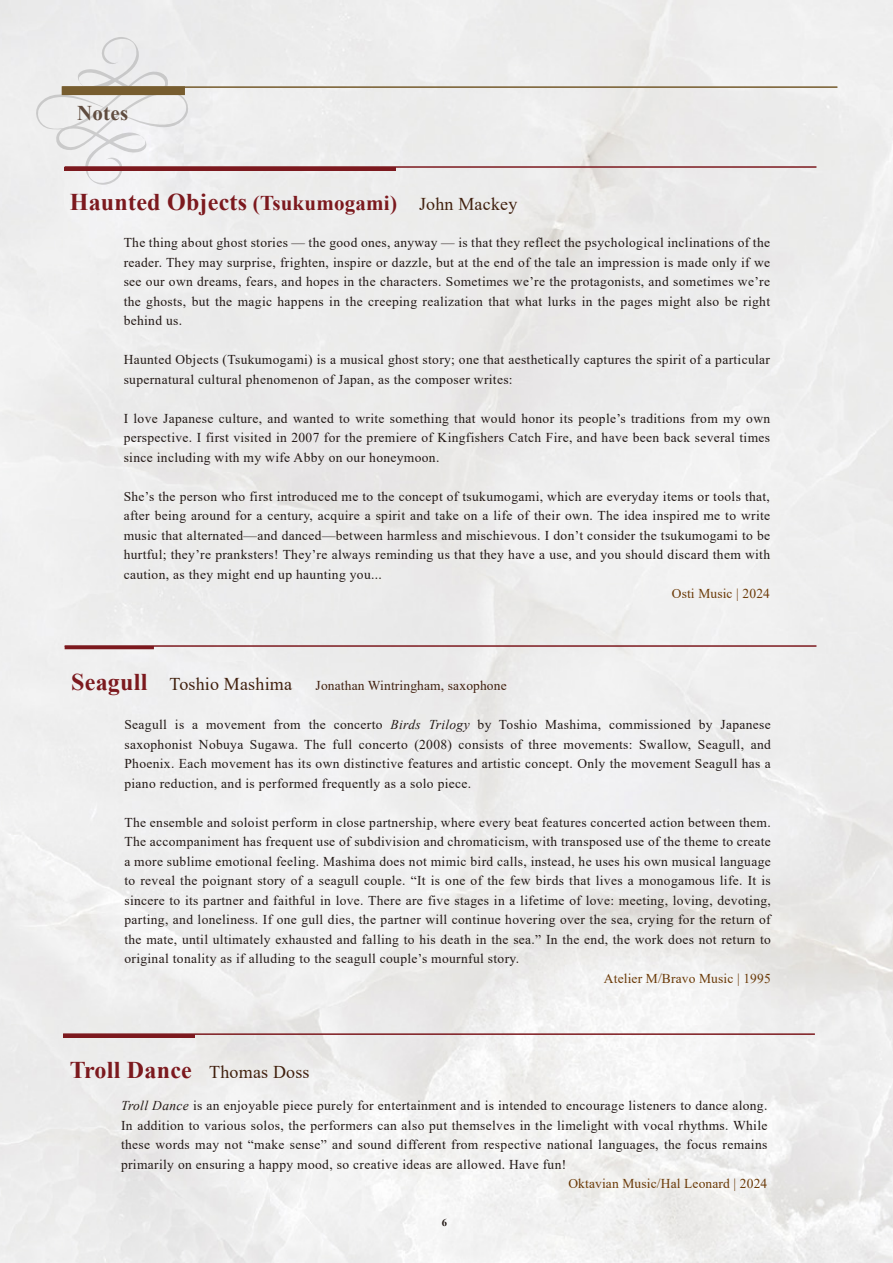
<style>
.page{position:relative;width:893px;height:1263px;background:#fff}
.page>*{position:absolute;margin:0;border:0;box-sizing:border-box;transform-origin:0 0}
.t1{font:700 24px "Times New Roman";letter-spacing:.01em;color:#7c191e}
.t2{font:700 21px "Times New Roman";letter-spacing:.01em;color:#604c3f}
.t3{font:18px "Times New Roman";letter-spacing:.01em;color:#41210f}
.t4{font:13.5px/19.5px "Times New Roman";letter-spacing:.025em;color:#221815;text-align:justify}
.t5{font:13.5px "Times New Roman";letter-spacing:.01em;color:#6a3906}
.t6{font:13.5px "Times New Roman";letter-spacing:.01em;color:#41210f}
.s1{font-size:21px}
.s2{font-weight:400;font-size:18px;color:#41210f}
.s3{font-weight:700;font-size:24px;color:#7c191e}
.s4{font-style:italic}
</style>
<div class="page">
<img style="left:0;top:0;width:893px;height:1263px">
<svg style="left:36px;top:37px;width:152px;height:148px"></svg>
<hr style="left:65px;top:166px;width:751px;height:2px;background:#7c191e">
<hr style="left:65px;top:167px;width:331px;height:3px;background:#7c191e">
<hr style="left:63px;top:1033px;width:752px;height:2px;background:#7c191e">
<hr style="left:63px;top:1034px;width:132px;height:3px;background:#7c191e">
<hr style="left:65px;top:645px;width:751px;height:2px;background:#7c191e">
<hr style="left:65px;top:646px;width:89px;height:3px;background:#7c191e">
<hr style="left:62px;top:86px;width:775px;height:2px;background:#775d2f">
<div style="left:62px;top:86px;width:123px;height:9px;background:#775d2f;border:2px solid #775d2f"></div>
<h2 class="t2" style="left:77px;top:98px;width:52px">Notes</h2>
<h1 class="t1" style="left:70px;top:184px;width:449px">Haunted Objects <span class="s1">(Tsukumogami)</span> <span class="s2">John Mackey</span></h1>
<p class="t4" style="left:124px;top:233px;width:648px">The thing about ghost stories — the good ones, anyway — is that they reflect the psychological inclinations of the reader. They may surprise, frighten, inspire or dazzle, but at the end of the tale an impression is made only if we see our own dreams, fears, and hopes in the characters. Sometimes we’re the protagonists, and sometimes we’re the ghosts, but the magic happens in the creeping realization that what lurks in the pages might also be right behind us.</p>
<p class="t4" style="left:124px;top:350px;width:648px">Haunted Objects (Tsukumogami) is a musical ghost story; one that aesthetically captures the spirit of a particular supernatural cultural phenomenon of Japan, as the composer writes:</p>
<p class="t4" style="left:124px;top:408px;width:648px">I love Japanese culture, and wanted to write something that would honor its people’s traditions from my own perspective. I first visited in 2007 for the premiere of Kingfishers Catch Fire, and have been back several times since including with my wife Abby on our honeymoon.</p>
<p class="t4" style="left:124px;top:486px;width:648px">She’s the person who first introduced me to the concept of tsukumogami, which are everyday items or tools that, after being around for a century, acquire a spirit and take on a life of their own. The idea inspired me to write music that alternated—and danced—between harmless and mischievous. I don’t consider the tsukumogami to be hurtful; they’re pranksters! They’re always reminding us that they have a use, and you should discard them with caution, as they might end up haunting you...</p>
<p class="t5" style="left:672px;top:584px;width:100px">Osti Music | 2024</p>
<h3 class="t3" style="left:71px;top:671px;width:222px"><span class="s3">Seagull</span> Toshio Mashima</h3>
<p class="t6" style="left:316px;top:675px;width:193px">Jonathan Wintringham, saxophone</p>
<p class="t4" style="left:124px;top:714px;width:648px">Seagull is a movement from the concerto <span class="s4">Birds Trilogy</span> by Toshio Mashima, commissioned by Japanese saxophonist Nobuya Sugawa. The full concerto (2008) consists of three movements: Swallow, Seagull, and Phoenix. Each movement has its own distinctive features and artistic concept. Only the movement Seagull has a piano reduction, and is performed frequently as a solo piece.</p>
<p class="t4" style="left:124px;top:812px;width:648px">The ensemble and soloist perform in close partnership, where every beat features concerted action between them.<br>The accompaniment has frequent use of subdivision and chromaticism, with transposed use of the theme to create a more sublime emotional feeling. Mashima does not mimic bird calls, instead, he uses his own musical language to reveal the poignant story of a seagull couple. “It is one of the few birds that lives a monogamous life. It is sincere to its partner and faithful in love. There are five stages in a lifetime of love: meeting, loving, devoting, parting, and loneliness. If one gull dies, the partner will continue hovering over the sea, crying for the return of the mate, until ultimately exhausted and falling to his death in the sea.” In the end, the work does not return to original tonality as if alluding to the seagull couple’s mournful story.</p>
<p class="t5" style="left:604px;top:968px;width:168px">Atelier M/Bravo Music | 1995</p>
<h1 class="t1" style="left:70px;top:1052px;width:241px">Troll Dance <span class="s2">Thomas Doss</span></h1>
<p class="t4" style="left:121px;top:1096px;width:648px"><span class="s4">Troll Dance</span> is an enjoyable piece purely for entertainment and is intended to encourage listeners to dance along.<br>In addition to various solos, the performers can also put themselves in the limelight with vocal rhythms. While these words may not “make sense” and sound different from respective national languages, the focus remains primarily on ensuring a happy mood, so creative ideas are allowed. Have fun!</p>
<p class="t5" style="left:568px;top:1174px;width:200px">Oktavian Music/Hal Leonard | 2024</p>
</div>
